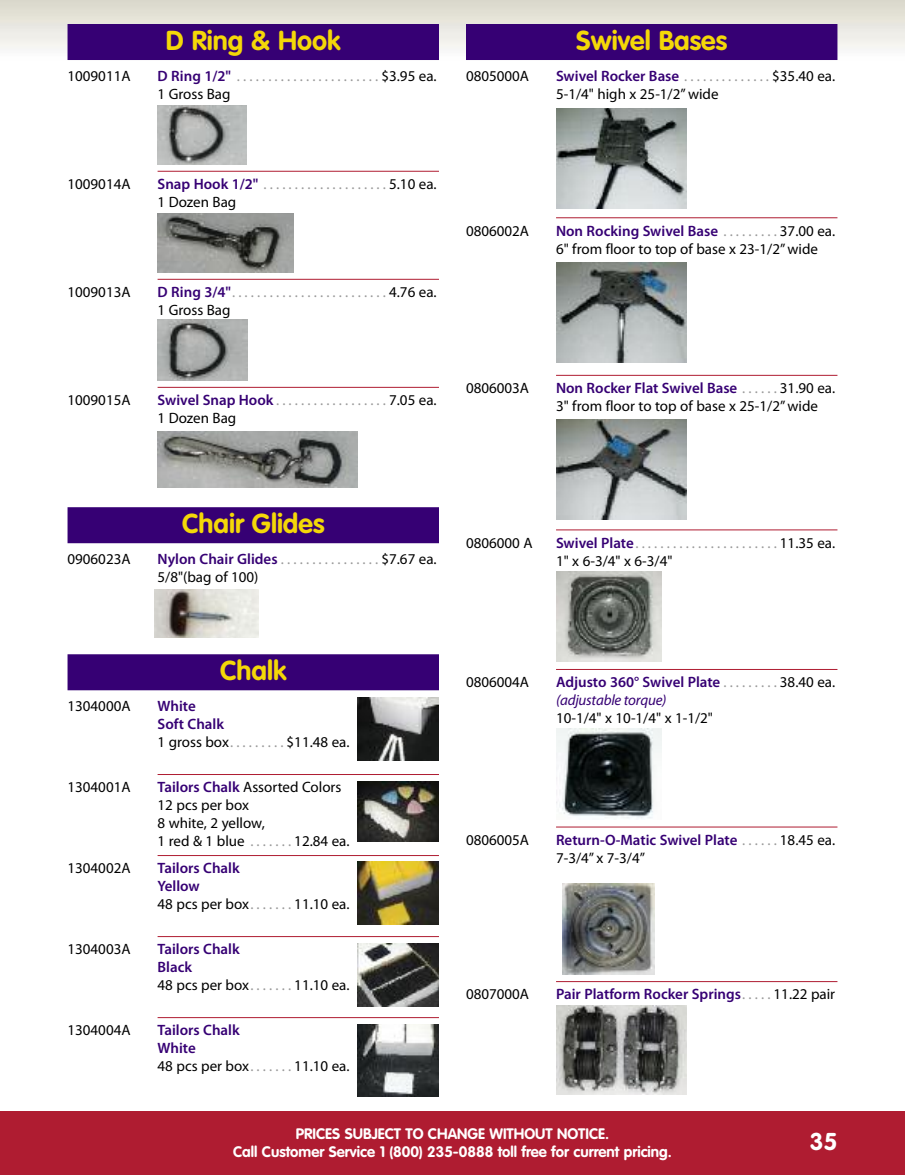
<style>
.page{position:relative;width:905px;height:1175px;background:#fff}
.page>*{position:absolute;margin:0;border:0;box-sizing:border-box;transform-origin:0 0}
.t1{font:700 27px "VAG Rounded";color:#f4d808}
.t2{font:700 24px "VAG Rounded";color:#fff}
.t3{font:15px/18px "Myriad Pro";color:#000}
.t4{font:15px/18px "Myriad Pro";color:#999}
.t5{font:600 15px/18px "Myriad Pro";color:#360074}
.t6{font:700 15px/18px "VAG Rounded";color:#fff;text-align:center}
.s1{font-weight:600;color:#360074}
.s2{color:#000}
.s3{color:#999}
.s4{font-weight:400;color:#999}
.s5{font-weight:400;color:#000}
.s6{font-weight:400;font-style:italic}
</style>
<div class="page">
<div style="left:0;top:1112px;width:904px;height:62px;background:#af1c31"></div>
<div style="left:68px;top:24px;width:371px;height:36px;background:#360074"></div>
<hr style="left:158px;top:171px;width:281px;height:1px;background:#af1c31">
<hr style="left:158px;top:279px;width:281px;height:1px;background:#af1c31">
<hr style="left:158px;top:387px;width:281px;height:1px;background:#af1c31">
<div style="left:68px;top:507px;width:371px;height:36px;background:#360074"></div>
<div style="left:68px;top:654px;width:371px;height:36px;background:#360074"></div>
<hr style="left:158px;top:774px;width:281px;height:1px;background:#af1c31">
<hr style="left:158px;top:855px;width:281px;height:1px;background:#af1c31">
<hr style="left:158px;top:936px;width:281px;height:1px;background:#af1c31">
<hr style="left:158px;top:1017px;width:281px;height:1px;background:#af1c31">
<div style="left:466px;top:24px;width:371px;height:36px;background:#360074"></div>
<hr style="left:556px;top:217px;width:281px;height:1px;background:#af1c31">
<hr style="left:556px;top:375px;width:281px;height:1px;background:#af1c31">
<hr style="left:556px;top:529px;width:281px;height:1px;background:#af1c31">
<hr style="left:556px;top:669px;width:281px;height:1px;background:#af1c31">
<hr style="left:556px;top:826px;width:281px;height:1px;background:#af1c31">
<hr style="left:556px;top:981px;width:281px;height:1px;background:#af1c31">
<img style="left:158px;top:105px;width:88px;height:59px">
<img style="left:158px;top:320px;width:89px;height:60px">
<img style="left:158px;top:213px;width:135px;height:59px">
<img style="left:556px;top:108px;width:130px;height:100px">
<img style="left:556px;top:262px;width:130px;height:101px">
<img style="left:556px;top:419px;width:130px;height:100px">
<img style="left:556px;top:571px;width:105px;height:90px">
<img style="left:562px;top:884px;width:92px;height:90px">
<img style="left:556px;top:729px;width:105px;height:90px">
<img style="left:556px;top:1005px;width:130px;height:89px">
<img style="left:155px;top:589px;width:103px;height:49px">
<img style="left:358px;top:698px;width:81px;height:63px">
<img style="left:358px;top:781px;width:81px;height:60px">
<img style="left:358px;top:861px;width:81px;height:63px">
<img style="left:358px;top:943px;width:81px;height:63px">
<img style="left:358px;top:1024px;width:81px;height:72px">
<img style="left:158px;top:432px;width:200px;height:55px">
<hr style="left:0;top:60px;width:1px;height:34px;background:#e2e0d8">
<h1 class="t1" style="left:166px;top:29px;width:176px">D Ring &amp; Hook</h1>
<p class="t3" style="left:68px;top:68px;width:65px">1009011A</p>
<p class="t4" style="left:158px;top:68px;width:281px"><span class="s1">D Ring 1/2"</span> . . . . . . . . . . . . . . . . . . . . . . . <span class="s2">$3.95 ea.<br>1 Gross Bag</span></p>
<h1 class="t1" style="left:576px;top:29px;width:152px">Swivel Bases</h1>
<p class="t3" style="left:466px;top:68px;width:65px">0805000A</p>
<p class="t3" style="left:556px;top:68px;width:281px"><span class="s1">Swivel Rocker Base</span> <span class="s3">. . . . . . . . . . . . . .</span> $35.40 ea.<br>5-1/4" high x 25-1/2”wide</p>
<p class="t3" style="left:68px;top:176px;width:65px">1009014A</p>
<p class="t4" style="left:158px;top:176px;width:281px"><span class="s1">Snap Hook 1/2"</span> . . . . . . . . . . . . . . . . . . . . <span class="s2">5.10 ea.<br>1 Dozen Bag</span></p>
<p class="t3" style="left:67px;top:284px;width:65px">1009013A</p>
<p class="t4" style="left:158px;top:284px;width:281px"><span class="s1">D Ring 3/4"</span>. . . . . . . . . . . . . . . . . . . . . . . . . <span class="s2">4.76 ea.<br>1 Gross Bag</span></p>
<p class="t3" style="left:68px;top:392px;width:65px">1009015A</p>
<p class="t4" style="left:157px;top:392px;width:281px"><span class="s1">Swivel Snap Hook</span> . . . . . . . . . . . . . . . . . . <span class="s2">7.05 ea.<br>1 Dozen Bag</span></p>
<p class="t3" style="left:466px;top:223px;width:65px">0806002A</p>
<p class="t3" style="left:556px;top:223px;width:281px"><span class="s1">Non Rocking Swivel Base</span> <span class="s3">. . . . . . . . .</span> 37.00 ea.<br>6" from floor to top of base x 23-1/2”wide</p>
<p class="t3" style="left:466px;top:380px;width:65px">0806003A</p>
<p class="t3" style="left:556px;top:380px;width:281px"><span class="s1">Non Rocker Flat Swivel Base</span> <span class="s3">. . . . . .</span> 31.90 ea.<br>3" from floor to top of base x 25-1/2”wide</p>
<h1 class="t1" style="left:182px;top:512px;width:144px">Chair Glides</h1>
<p class="t3" style="left:68px;top:551px;width:65px">0906023A</p>
<p class="t3" style="left:157px;top:551px;width:281px"><span class="s1">Nylon Chair Glides</span> <span class="s3">. . . . . . . . . . . . . . . .</span> $7.67 ea.<br>5/8"(bag of 100)</p>
<h1 class="t1" style="left:220px;top:659px;width:68px">Chalk</h1>
<p class="t3" style="left:68px;top:698px;width:65px">1304000A</p>
<p class="t3" style="left:158px;top:698px;width:193px"><span class="s1">White<br>Soft Chalk<br></span>1 gross box<span class="s3">. . . . . . . . .</span> $11.48 ea.</p>
<p class="t3" style="left:67px;top:779px;width:65px">1304001A</p>
<p class="t3" style="left:157px;top:779px;width:193px"><span class="s1">Tailors Chalk</span> Assorted Colors<br>12 pcs per box<br>8 white, 2 yellow,<br>1 red &amp; 1 blue <span class="s3">. . . . . . .</span> 12.84 ea.</p>
<p class="t3" style="left:67px;top:860px;width:65px">1304002A</p>
<p class="t3" style="left:158px;top:860px;width:193px"><span class="s1">Tailors Chalk<br>Yellow<br></span>48 pcs per box<span class="s3">. . . . . . .</span> 11.10 ea.</p>
<p class="t3" style="left:67px;top:941px;width:65px">1304003A</p>
<p class="t3" style="left:158px;top:941px;width:193px"><span class="s1">Tailors Chalk<br>Black<br></span>48 pcs per box<span class="s3">. . . . . . .</span> 11.10 ea.</p>
<p class="t3" style="left:67px;top:1022px;width:65px">1304004A</p>
<p class="t3" style="left:158px;top:1022px;width:193px"><span class="s1">Tailors Chalk<br>White<br></span>48 pcs per box<span class="s3">. . . . . . .</span> 11.10 ea.</p>
<p class="t3" style="left:466px;top:535px;width:68px">0806000 A</p>
<p class="t3" style="left:556px;top:535px;width:281px"><span class="s1">Swivel Plate</span><span class="s3">. . . . . . . . . . . . . . . . . . . . . . .</span> 11.35 ea.<br>1" x 6-3/4" x 6-3/4"</p>
<p class="t3" style="left:466px;top:674px;width:65px">0806004A</p>
<p class="t5" style="left:556px;top:674px;width:281px">Adjusto 360° Swivel Plate <span class="s4">. . . . . . . . .</span> <span class="s5">38.40 ea. </span><span class="s6">(adjustable torque)</span></p>
<p class="t3" style="left:556px;top:710px;width:158px">10-1/4" x 10-1/4" x 1-1/2"</p>
<p class="t3" style="left:466px;top:832px;width:65px">0806005A</p>
<p class="t5" style="left:556px;top:832px;width:281px">Return-O-Matic Swivel Plate <span class="s4">. . . . . .</span> <span class="s5">18.45 ea.<br>7-3/4” x 7-3/4”</span></p>
<p class="t3" style="left:466px;top:986px;width:65px">0807000A</p>
<p class="t5" style="left:556px;top:986px;width:281px">Pair Platform Rocker Springs<span class="s4">. . . . .</span> <span class="s5">11.22 pair</span></p>
<p class="t6" style="left:233px;top:1126px;width:440px">PRICES SUBJECT TO CHANGE WITHOUT NOTICE.<br>Call Customer Service 1 (800) 235-0888 toll free for current pricing.</p>
<h2 class="t2" style="left:809px;top:1131px;width:29px">35</h2>
</div>
